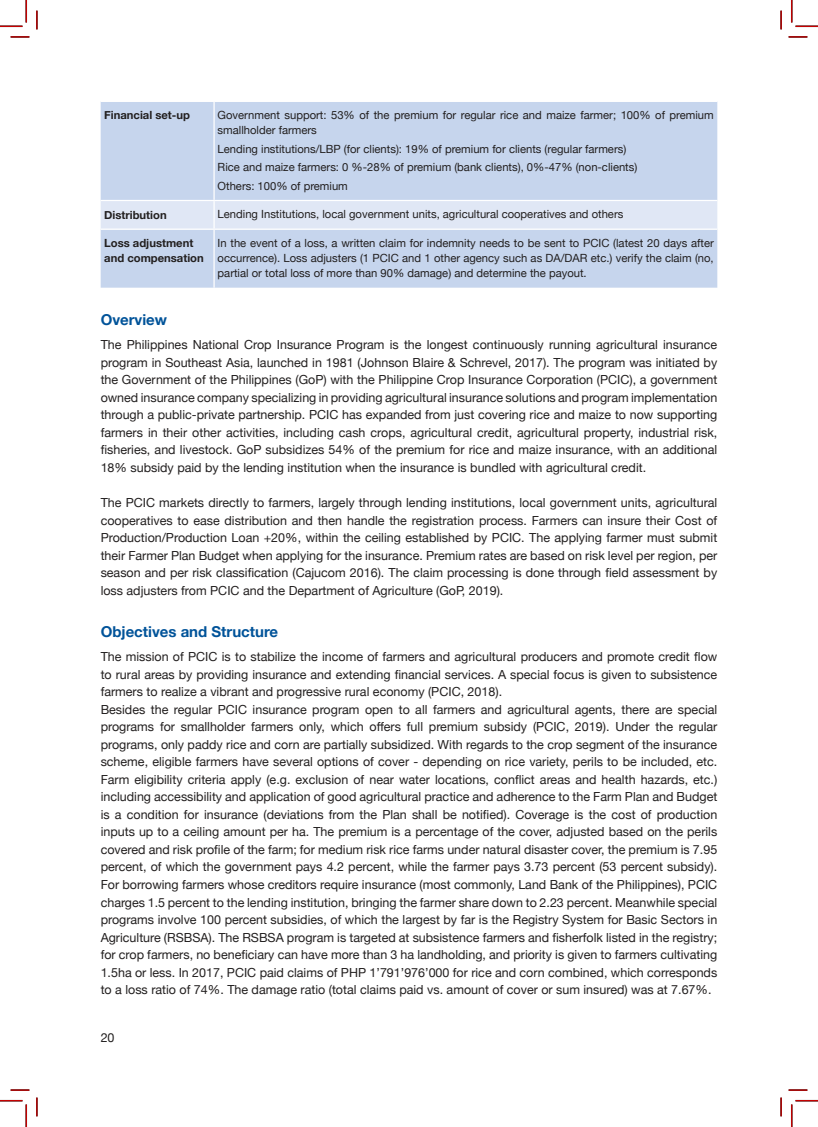
<style>
.page{position:relative;width:818px;height:1127px;background:#fff}
.page>*{position:absolute;margin:0;border:0;box-sizing:border-box;transform-origin:0 0}
.t1{font:700 15px "Helvetica Neue";color:#005399}
.t2{font:12.5px/17.5px "Helvetica Neue";color:#221f1f;text-align:justify}
.t3{font:11.25px/15px "Helvetica Neue";color:#221f1f}
.t4{font:700 11.25px/15px "Helvetica Neue";color:#221f1f}
</style>
<div class="page">
<div style="left:101px;top:102px;width:616px;height:185px;background:#c6d5ed"></div>
<div style="left:101px;top:201px;width:616px;height:27px;background:#e0e7f5"></div>
<hr style="left:213px;top:102px;width:2px;height:98px;background:#fff">
<hr style="left:101px;top:200px;width:113px;height:1px;background:#fff">
<hr style="left:214px;top:200px;width:503px;height:1px;background:#fff">
<hr style="left:213px;top:201px;width:2px;height:27px;background:#fff">
<hr style="left:101px;top:228px;width:113px;height:2px;background:#fff">
<hr style="left:214px;top:228px;width:503px;height:2px;background:#fff">
<hr style="left:213px;top:230px;width:2px;height:57px;background:#fff">
<svg style="left:11px;top:36px;width:18px;height:2px"></svg>
<svg style="left:788px;top:36px;width:19px;height:2px"></svg>
<svg style="left:11px;top:1089px;width:18px;height:1px"></svg>
<svg style="left:788px;top:1089px;width:19px;height:1px"></svg>
<svg style="left:36px;top:11px;width:2px;height:18px"></svg>
<svg style="left:36px;top:1097px;width:2px;height:18px"></svg>
<svg style="left:780px;top:11px;width:2px;height:18px"></svg>
<svg style="left:780px;top:1097px;width:2px;height:18px"></svg>
<hr style="left:0;top:1099px;width:23px;height:2px;background:#000">
<hr style="left:795px;top:1099px;width:23px;height:2px;background:#000">
<svg style="left:0;top:0;width:27px;height:27px"></svg>
<svg style="left:0;top:1100px;width:27px;height:26px"></svg>
<svg style="left:791px;top:0;width:27px;height:27px"></svg>
<svg style="left:791px;top:1100px;width:27px;height:26px"></svg>
<p class="t4" style="left:104px;top:109px;width:87px">Financial set-up</p>
<p class="t3" style="left:218px;top:108px;width:498px">Government support: 53% of the premium for regular rice and maize farmer; 100% of premium smallholder farmers</p>
<p class="t3" style="left:218px;top:140px;width:421px;line-height:18.5px">Lending institutions/LBP (for clients): 19% of premium for clients (regular farmers)<br>Rice and maize farmers: 0 %-28% of premium (bank clients), 0%-47% (non-clients)<br>Others: 100% of premium</p>
<p class="t4" style="left:104px;top:208px;width:64px">Distribution</p>
<p class="t3" style="left:218px;top:207px;width:407px">Lending Institutions, local government units, agricultural cooperatives and others</p>
<p class="t4" style="left:104px;top:237px;width:101px">Loss adjustment and compensation</p>
<p class="t3" style="left:218px;top:236px;width:498px;text-align:justify">In the event of a loss, a written claim for indemnity needs to be sent to PCIC (latest 20 days after occurrence). Loss adjusters (1 PCIC and 1 other agency such as DA/DAR etc.) verify the claim (no, partial or total loss of more than 90% damage) and determine the payout.</p>
<p class="t1" style="left:101px;top:307px;width:68px">Overview</p>
<p class="t2" style="left:101px;top:337px;width:618px">The Philippines National Crop Insurance Program is the longest continuously running agricultural insurance program in Southeast Asia, launched in 1981 (Johnson Blaire &amp; Schrevel, 2017). The program was initiated by the Government of the Philippines (GoP) with the Philippine Crop Insurance Corporation (PCIC), a government owned insurance company specializing in providing agricultural insurance solutions and program implementation through a public-private partnership. PCIC has expanded from just covering rice and maize to now supporting farmers in their other activities, including cash crops, agricultural credit, agricultural property, industrial risk, fisheries, and livestock. GoP subsidizes 54% of the premium for rice and maize insurance, with an additional 18% subsidy paid by the lending institution when the insurance is bundled with agricultural credit.</p>
<p class="t2" style="left:101px;top:494px;width:618px">The PCIC markets directly to farmers, largely through lending institutions, local government units, agricultural cooperatives to ease distribution and then handle the registration process. Farmers can insure their Cost of Production/Production Loan +20%, within the ceiling established by PCIC. The applying farmer must submit their Farmer Plan Budget when applying for the insurance. Premium rates are based on risk level per region, per season and per risk classification (Cajucom 2016). The claim processing is done through field assessment by loss adjusters from PCIC and the Department of Agriculture (GoP, 2019).</p>
<p class="t1" style="left:101px;top:619px;width:179px">Objectives and Structure</p>
<p class="t2" style="left:101px;top:648px;width:618px;text-align:left">The mission of PCIC is to stabilize the income of farmers and agricultural producers and promote credit flow to rural areas by providing insurance and extending financial services. A special focus is given to subsistence farmers to realize a vibrant and progressive rural economy (PCIC, 2018).<br>Besides the regular PCIC insurance program open to all farmers and agricultural agents, there are special programs for smallholder farmers only, which offers full premium subsidy (PCIC, 2019). Under the regular programs, only paddy rice and corn are partially subsidized. With regards to the crop segment of the insurance scheme, eligible farmers have several options of cover - depending on rice variety, perils to be included, etc.<br>Farm eligibility criteria apply (e.g. exclusion of near water locations, conflict areas and health hazards, etc.) including accessibility and application of good agricultural practice and adherence to the Farm Plan and Budget is a condition for insurance (deviations from the Plan shall be notified). Coverage is the cost of production inputs up to a ceiling amount per ha. The premium is a percentage of the cover, adjusted based on the perils covered and risk profile of the farm; for medium risk rice farms under natural disaster cover, the premium is 7.95 percent, of which the government pays 4.2 percent, while the farmer pays 3.73 percent (53 percent subsidy).<br>For borrowing farmers whose creditors require insurance (most commonly, Land Bank of the Philippines), PCIC charges 1.5 percent to the lending institution, bringing the farmer share down to 2.23 percent. Meanwhile special programs involve 100 percent subsidies, of which the largest by far is the Registry System for Basic Sectors in Agriculture (RSBSA). The RSBSA program is targeted at subsistence farmers and fisherfolk listed in the registry; for crop farmers, no beneficiary can have more than 3 ha landholding, and priority is given to farmers cultivating 1.5ha or less. In 2017, PCIC paid claims of PHP 1’791’976’000 for rice and corn combined, which corresponds to a loss ratio of 74%. The damage ratio (total claims paid vs. amount of cover or sum insured) was at 7.67%.</p>
<p class="t2" style="left:101px;top:1028px;width:15px">20</p>
</div>
